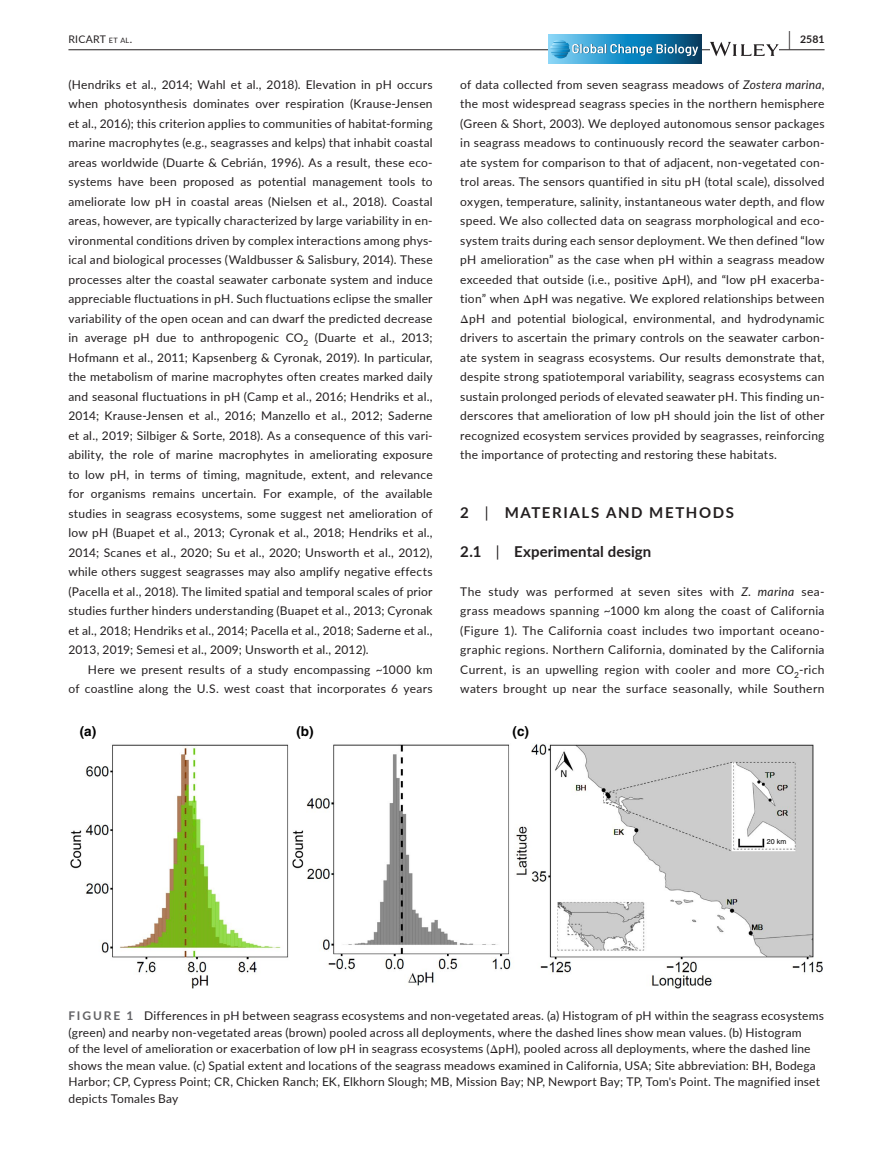
<style>
.page{position:relative;width:893px;height:1174px;background:#fff}
.page>*{position:absolute;margin:0;border:0;box-sizing:border-box;transform-origin:0 0}
.t1{font:700 15px "Lato";letter-spacing:.01em;color:#231f20}
.t2{font:700 15px "Lato";letter-spacing:.11em;color:#231f20}
.t3{font:700 13.5px "Helvetica";color:#000}
.t4{font:12px/19.5px "Lato";letter-spacing:.015em;color:#231f20;text-align:justify}
.t5{font:10.5px "Lato";letter-spacing:.025em;color:#231f20}
.t6{font:700 10.5px "Lato";color:#231f20}
.t7{font:7.05px "Helvetica";color:#000}
.s1{font-size:7.35px}
.s2{font-size:19.5px}
.s3{font-style:italic}
.s4{font-family:"STIX"}
.s5{font-weight:400}
.s6{font-weight:700;color:#636366}
</style>
<div class="page">
<hr style="left:68px;top:49px;width:756px;height:1px;background:#231f20">
<svg style="left:548px;top:34px;width:153px;height:30px;background:#2b8dbd"></svg>
<svg style="left:550px;top:40px;width:149px;height:18px;background:#4999c2"></svg>
<svg style="left:710px;top:42px;width:69px;height:14px"></svg>
<img style="left:70px;top:743px;width:753px;height:245px">
<p class="t5" style="left:68px;top:31px;width:65px">RICART <span class="s1">et al</span>.</p>
<p class="t6" style="left:789px;top:31px;width:37px"><span class="s2">|</span> 2581</p>
<p class="t4" style="left:68px;top:74px;width:366px">(Hendriks et al., 2014; Wahl et al., 2018). Elevation in pH occurs when photosynthesis dominates over respiration (Krause-Jensen et al., 2016); this criterion applies to communities of habitat-forming marine macrophytes (e.g., seagrasses and kelps) that inhabit coastal areas worldwide (Duarte &amp; Cebrián, 1996). As a result, these eco&shy;systems have been proposed as potential management tools to ameliorate low pH in coastal areas (Nielsen et al., 2018). Coastal areas, however, are typically characterized by large variability in en&shy;vironmental conditions driven by complex interactions among phys&shy;ical and biological processes (Waldbusser &amp; Salisbury, 2014). These processes alter the coastal seawater carbonate system and induce appreciable fluctuations in pH. Such fluctuations eclipse the smaller variability of the open ocean and can dwarf the predicted decrease in average pH due to anthropogenic CO<sub>2</sub> (Duarte et al., 2013; Hofmann et al., 2011; Kapsenberg &amp; Cyronak, 2019). In particular, the metabolism of marine macrophytes often creates marked daily and seasonal fluctuations in pH (Camp et al., 2016; Hendriks et al., 2014; Krause-Jensen et al., 2016; Manzello et al., 2012; Saderne et al., 2019; Silbiger &amp; Sorte, 2018). As a consequence of this vari&shy;ability, the role of marine macrophytes in ameliorating exposure to low pH, in terms of timing, magnitude, extent, and relevance for organisms remains uncertain. For example, of the available studies in seagrass ecosystems, some suggest net amelioration of low pH (Buapet et al., 2013; Cyronak et al., 2018; Hendriks et al., 2014; Scanes et al., 2020; Su et al., 2020; Unsworth et al., 2012), while others suggest seagrasses may also amplify negative effects (Pacella et al., 2018). The limited spatial and temporal scales of prior studies further hinders understanding (Buapet et al., 2013; Cyronak et al., 2018; Hendriks et al., 2014; Pacella et al., 2018; Saderne et al., 2013, 2019; Semesi et al., 2009; Unsworth et al., 2012).</p>
<p class="t4" style="left:68px;top:659px;width:366px;text-align:right">Here we present results of a study encompassing ~1000 km<br>of coastline along the U.S. west coast that incorporates 6 years</p>
<p class="t4" style="left:460px;top:74px;width:366px">of data collected from seven seagrass meadows of <span class="s3">Zostera marina</span>, the most widespread seagrass species in the northern hemisphere (Green &amp; Short, 2003). We deployed autonomous sensor packages in seagrass meadows to continuously record the seawater carbon&shy;ate system for comparison to that of adjacent, non-vegetated con&shy;trol areas. The sensors quantified in situ pH (total scale), dissolved oxygen, temperature, salinity, instantaneous water depth, and flow speed. We also collected data on seagrass morphological and eco&shy;system traits during each sensor deployment. We then defined “low pH amelioration” as the case when pH within a seagrass meadow exceeded that outside (i.e., positive <span class="s4">Δ</span>pH), and “low pH exacerba&shy;tion” when <span class="s4">Δ</span>pH was negative. We explored relationships between <span class="s4">Δ</span>pH and potential biological, environmental, and hydrodynamic drivers to ascertain the primary controls on the seawater carbon&shy;ate system in seagrass ecosystems. Our results demonstrate that, despite strong spatiotemporal variability, seagrass ecosystems can sustain prolonged periods of elevated seawater pH. This finding un&shy;derscores that amelioration of low pH should join the list of other recognized ecosystem services provided by seagrasses, reinforcing the importance of protecting and restoring these habitats.</p>
<p class="t2" style="left:460px;top:501px;width:275px">2 <span class="s5">|</span> MATERIALS AND METHODS</p>
<p class="t1" style="left:460px;top:540px;width:193px">2.1 <span class="s5">|</span> Experimental design</p>
<p class="t4" style="left:460px;top:581px;width:366px">The study was performed at seven sites with <span class="s3">Z. marina</span> sea&shy;grass meadows spanning ~1000 km along the coast of California (Figure 1). The California coast includes two important oceano&shy;graphic regions. Northern California, dominated by the California Current, is an upwelling region with cooler and more CO<sub>2</sub>-rich waters brought up near the surface seasonally, while Southern</p>
<p class="t3" style="left:80px;top:723px;width:18px">(a)</p>
<p class="t3" style="left:296px;top:723px;width:19px">(b)</p>
<p class="t3" style="left:513px;top:723px;width:18px">(c)</p>
<p class="t7" style="left:767px;top:837px;width:21px">20 km</p>
<p class="t4" style="left:68px;top:1007px;width:757px;line-height:16.5px;text-align:left"><span class="s6">FIGURE 1</span> Differences in pH between seagrass ecosystems and non-vegetated areas. (a) Histogram of pH within the seagrass ecosystems (green) and nearby non-vegetated areas (brown) pooled across all deployments, where the dashed lines show mean values. (b) Histogram<br>of the level of amelioration or exacerbation of low pH in seagrass ecosystems (<span class="s4">Δ</span>pH), pooled across all deployments, where the dashed line shows the mean value. (c) Spatial extent and locations of the seagrass meadows examined in California, USA; Site abbreviation: BH, Bodega Harbor; CP, Cypress Point; CR, Chicken Ranch; EK, Elkhorn Slough; MB, Mission Bay; NP, Newport Bay; TP, Tom's Point. The magnified inset depicts Tomales Bay</p>
</div>
